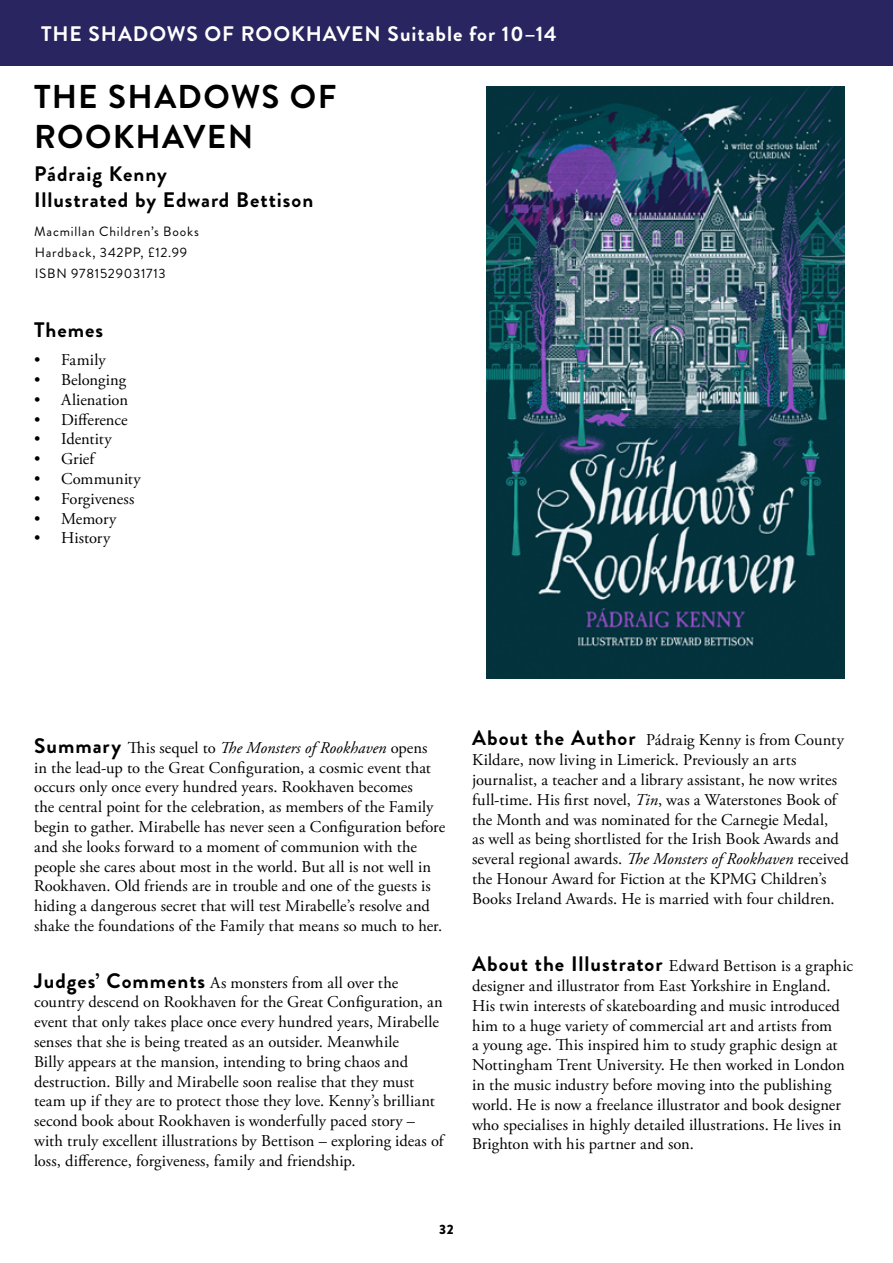
<style>
.page{position:relative;width:893px;height:1263px;background:#fff}
.page>*{position:absolute;margin:0;border:0;box-sizing:border-box;transform-origin:0 0}
.t1{font:700 33px/39.6px "Brandon Grotesque";letter-spacing:.04em;color:#000}
.t2{font:700 21px/25.2px "Brandon Grotesque";letter-spacing:.045em;color:#000}
.t3{font:700 21px "Brandon Grotesque";letter-spacing:.045em;color:#fff}
.t4{font:16.5px/19.8px "Adobe Garamond Pro";letter-spacing:.005em;color:#000}
.t5{font:13.5px/21px "Brandon Grotesque";letter-spacing:.055em;color:#000}
.t6{font:900 13.5px "Brandon Grotesque";color:#000}
.s1{font-family:"Brandon Grotesque";font-weight:700;font-size:21px}
.s2{font-style:italic}
</style>
<div class="page">
<div style="left:0;top:0;width:893px;height:65px;background:#292560"></div>
<img style="left:486px;top:86px;width:359px;height:592px">
<p class="t3" style="left:41px;top:19px;width:517px">THE SHADOWS OF ROOKHAVEN Suitable for 10–14</p>
<h1 class="t1" style="left:34px;top:77px;width:304px">THE SHADOWS OF<br>ROOKHAVEN</h1>
<p class="t2" style="left:34px;top:162px;width:281px">Pádraig Kenny<br>Illustrated by Edward Bettison</p>
<p class="t5" style="left:34px;top:221px;width:167px">Macmillan Children’s Books<br>Hardback, 342PP, £12.99<br>ISBN 9781529031713</p>
<p class="t2" style="left:34px;top:317px;width:71px">Themes</p>
<p class="t4" style="left:34px;top:351px;width:73px">• Family</p>
<p class="t4" style="left:34px;top:370px;width:94px">• Belonging</p>
<p class="t4" style="left:34px;top:390px;width:96px">• Alienation</p>
<p class="t4" style="left:34px;top:410px;width:95px">• Difference</p>
<p class="t4" style="left:34px;top:430px;width:79px">• Identity</p>
<p class="t4" style="left:34px;top:450px;width:62px">• Grief</p>
<p class="t4" style="left:34px;top:469px;width:108px">• Community</p>
<p class="t4" style="left:34px;top:489px;width:102px">• Forgiveness</p>
<p class="t4" style="left:34px;top:509px;width:84px">• Memory</p>
<p class="t4" style="left:34px;top:529px;width:78px">• History</p>
<p class="t4" style="left:34px;top:738px;width:413px"><span class="s1">Summary</span> This sequel to <span class="s2">The Monsters of Rookhaven</span> opens<br>in the lead-up to the Great Configuration, a cosmic event that occurs only once every hundred years. Rookhaven becomes<br>the central point for the celebration, as members of the Family begin to gather. Mirabelle has never seen a Configuration before and she looks forward to a moment of communion with the people she cares about most in the world. But all is not well in Rookhaven. Old friends are in trouble and one of the guests is hiding a dangerous secret that will test Mirabelle’s resolve and shake the foundations of the Family that means so much to her.</p>
<p class="t4" style="left:34px;top:973px;width:411px"><span class="s1">Judges’ Comments</span> As monsters from all over the country descend on Rookhaven for the Great Configuration, an event that only takes place once every hundred years, Mirabelle senses that she is being treated as an outsider. Meanwhile<br>Billy appears at the mansion, intending to bring chaos and destruction. Billy and Mirabelle soon realise that they must team up if they are to protect those they love. Kenny’s brilliant second book about Rookhaven is wonderfully paced story – with truly excellent illustrations by Bettison – exploring ideas of loss, difference, forgiveness, family and friendship.</p>
<p class="t4" style="left:472px;top:731px;width:378px"><span class="s1">About the Author</span> Pádraig Kenny is from County Kildare, now living in Limerick. Previously an arts journalist, a teacher and a library assistant, he now writes full-time. His first novel, <span class="s2">Tin</span>, was a Waterstones Book of the Month and was nominated for the Carnegie Medal,<br>as well as being shortlisted for the Irish Book Awards and several regional awards. <span class="s2">The Monsters of Rookhaven</span> received the Honour Award for Fiction at the KPMG Children’s Books Ireland Awards. He is married with four children.</p>
<p class="t4" style="left:472px;top:957px;width:383px"><span class="s1">About the Illustrator</span> Edward Bettison is a graphic designer and illustrator from East Yorkshire in England.<br>His twin interests of skateboarding and music introduced him to a huge variety of commercial art and artists from<br>a young age. This inspired him to study graphic design at Nottingham Trent University. He then worked in London in the music industry before moving into the publishing world. He is now a freelance illustrator and book designer who specialises in highly detailed illustrations. He lives in Brighton with his partner and son.</p>
<p class="t6" style="left:439px;top:1220px;width:16px">32</p>
</div>
